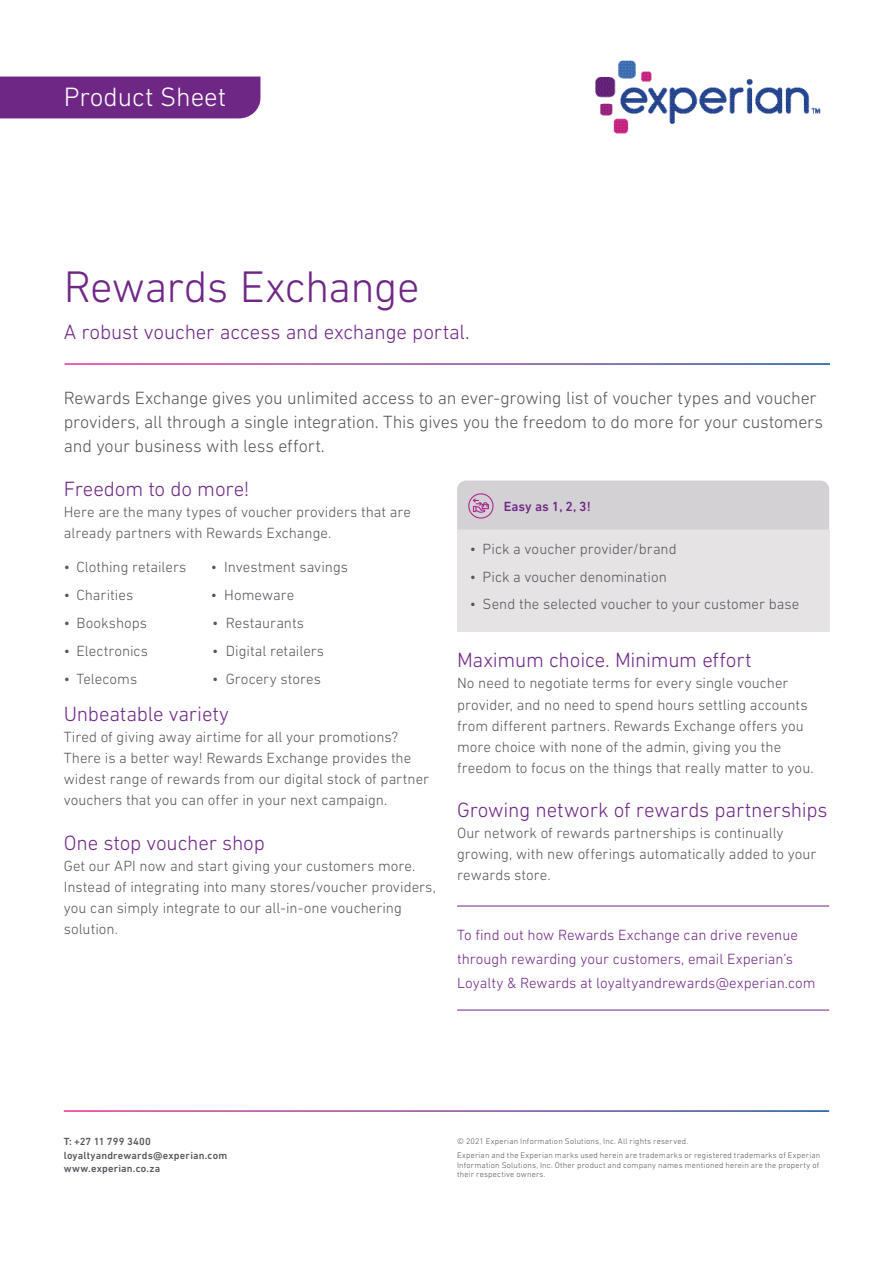
<style>
.page{position:relative;width:893px;height:1263px;background:#fff}
.page>*{position:absolute;margin:0;border:0;box-sizing:border-box;transform-origin:0 0}
.Title_heading_30_34{font:300 45px "DIN Next W1 G";letter-spacing:-.02em;color:#6f2786}
.t1{font:300 27px "DIN Next W1 G";color:#fff}
.Headline_14_16{font:300 21px "DIN Next W1 G";letter-spacing:-.01em;color:#6f2786}
.Title_subheading_14{font:300 21px "DIN Next W1 G";letter-spacing:-.01em;color:#6f2786}
.Introduction_12_16{font:300 18px/24px "DIN Next W1 G";letter-spacing:-.01em;color:#54555a}
.Body_text_10_14{font:300 15px/21px "DIN Next W1 G";color:#54555a}
.Quote_A_14_16{font:300 15px/24px "DIN Next W1 G";color:#6f2786}
.Box_Subhead{font:500 13.5px "DIN Next W1 G";color:#6f2786}
.t2{font:500 10.5px/13.5px "DIN Next W1 G";letter-spacing:.015em;color:#54555a}
.t3{font:300 8.25px/14.2px "DIN Next W1 G";letter-spacing:.02em;color:#54555a}
</style>
<div class="page">
<div style="left:0;top:77px;width:260px;height:41px;background:#6f2786"></div>
<img style="left:595px;top:60px;width:226px;height:74px">
<div style="left:457px;top:530px;width:372px;height:101px;background:#e6e3e5"></div>
<div style="left:457px;top:480px;width:372px;height:50px;background:#d3d1d3"></div>
<hr style="left:457px;top:906px;width:372px;height:1px;background:#6f2786">
<hr style="left:457px;top:1010px;width:372px;height:1px;background:#6f2786">
<h2 class="t1" style="left:64px;top:81px;width:164px">Product Sheet</h2>
<p class="Title_heading_30_34" style="left:64px;top:260px;width:357px">Rewards Exchange</p>
<p class="Title_subheading_14" style="left:64px;top:320px;width:408px">A robust voucher access and exchange portal.</p>
<p class="Introduction_12_16" style="left:64px;top:385px;width:761px">Rewards Exchange gives you unlimited access to an ever-growing list of voucher types and voucher providers, all through a single integration. This gives you the freedom to do more for your customers and your business with less effort.</p>
<p class="Headline_14_16" style="left:64px;top:477px;width:187px">Freedom to do more!</p>
<p class="Body_text_10_14" style="left:64px;top:501px;width:349px">Here are the many types of voucher providers that are already partners with Rewards Exchange.</p>
<p class="Body_text_10_14" style="left:64px;top:557px;width:124px">• Clothing retailers</p>
<p class="Body_text_10_14" style="left:211px;top:557px;width:139px">• Investment savings</p>
<p class="Body_text_10_14" style="left:64px;top:584px;width:71px">• Charities</p>
<p class="Body_text_10_14" style="left:211px;top:584px;width:85px">• Homeware</p>
<p class="Body_text_10_14" style="left:64px;top:612px;width:85px">• Bookshops</p>
<p class="Body_text_10_14" style="left:212px;top:612px;width:93px">• Restaurants</p>
<p class="Body_text_10_14" style="left:64px;top:640px;width:86px">• Electronics</p>
<p class="Body_text_10_14" style="left:212px;top:640px;width:113px">• Digital retailers</p>
<p class="Body_text_10_14" style="left:64px;top:668px;width:75px">• Telecoms</p>
<p class="Body_text_10_14" style="left:212px;top:668px;width:110px">• Grocery stores</p>
<p class="Headline_14_16" style="left:64px;top:702px;width:167px">Unbeatable variety</p>
<p class="Body_text_10_14" style="left:64px;top:726px;width:367px">Tired of giving away airtime for all your promotions?<br>There is a better way! Rewards Exchange provides the widest range of rewards from our digital stock of partner vouchers that you can offer in your next campaign.</p>
<p class="Headline_14_16" style="left:64px;top:830px;width:203px">One stop voucher shop</p>
<p class="Body_text_10_14" style="left:64px;top:855px;width:374px">Get our API now and start giving your customers more.<br>Instead of integrating into many stores/voucher providers, you can simply integrate to our all-in-one vouchering solution.</p>
<p class="Box_Subhead" style="left:504px;top:498px;width:89px">Easy as 1, 2, 3!</p>
<p class="Body_text_10_14" style="left:470px;top:538px;width:208px">• Pick a voucher provider/brand</p>
<p class="Body_text_10_14" style="left:470px;top:566px;width:198px">• Pick a voucher denomination</p>
<p class="Body_text_10_14" style="left:470px;top:594px;width:331px">• Send the selected voucher to your customer base</p>
<p class="Headline_14_16" style="left:457px;top:648px;width:296px">Maximum choice. Minimum effort</p>
<p class="Body_text_10_14" style="left:457px;top:673px;width:358px">No need to negotiate terms for every single voucher provider, and no need to spend hours settling accounts from different partners. Rewards Exchange offers you more choice with none of the admin, giving you the freedom to focus on the things that really matter to you.</p>
<p class="Headline_14_16" style="left:457px;top:798px;width:372px">Growing network of rewards partnerships</p>
<p class="Body_text_10_14" style="left:457px;top:822px;width:361px">Our network of rewards partnerships is continually growing, with new offerings automatically added to your rewards store.</p>
<p class="Quote_A_14_16" style="left:457px;top:923px;width:360px">To find out how Rewards Exchange can drive revenue through rewarding your customers, email Experian’s<br>Loyalty &amp; Rewards at loyaltyandrewards@experian.com</p>
<p class="t2" style="left:64px;top:1135px;width:165px">T: +27 11 799 3400 loyaltyandrewards@experian.com www.experian.co.za</p>
<p class="t3" style="left:457px;top:1133px;width:365px">© 2021 Experian Information Solutions, Inc. All rights reserved.<br>Experian and the Experian marks used herein are trademarks or registered trademarks of Experian</p>
<p class="t3" style="left:457px;top:1160px;width:364px;line-height:9.8px">Information Solutions, Inc. Other product and company names mentioned herein are the property of their respective owners.</p>
</div>
